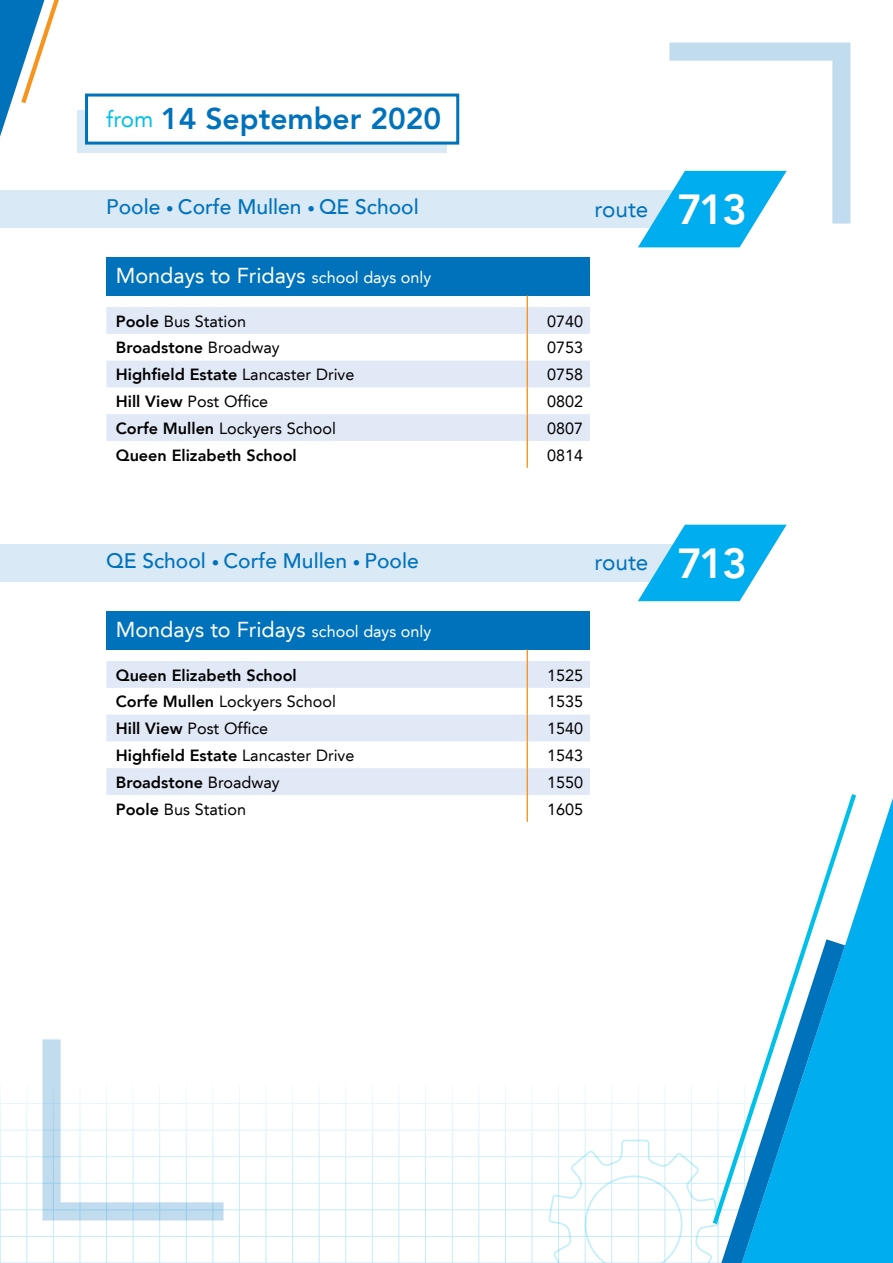
<style>
.page{position:relative;width:893px;height:1263px;background:#fff}
.page>*{position:absolute;margin:0;border:0;box-sizing:border-box;transform-origin:0 0}
.t1{font:800 30px "Avenir LT";color:#0072bc}
.t2{font:22.5px "Avenir LT";color:#0072bc}
.t3{font:21.6px "Avenir LT";color:#fff}
.t4{font:500 21px "Avenir LT";color:#0072bc}
.t5{font:16.2px "Avenir LT";color:#000}
.t6{font:800 16.2px "Avenir LT";color:#000}
.s1{font-weight:400;font-size:22.5px;color:#00c0e8}
.s2{font-size:15px}
.s3{font-weight:800;font-size:42px;color:#fff}
.s4{font-size:16.2px}
.s5{font-weight:800}
.s6{font-weight:400}
</style>
<div class="page">
<hr style="left:0;top:1103px;width:891px;height:1px;background:#00aeef">
<hr style="left:0;top:1130px;width:891px;height:1px;background:#00aeef">
<hr style="left:0;top:1156px;width:891px;height:1px;background:#00aeef">
<hr style="left:0;top:1183px;width:891px;height:1px;background:#00aeef">
<hr style="left:0;top:1209px;width:891px;height:1px;background:#00aeef">
<hr style="left:0;top:1236px;width:891px;height:1px;background:#00aeef">
<hr style="left:0;top:1262px;width:891px;height:1px;background:#00aeef">
<hr style="left:425px;top:1084px;width:1px;height:179px;background:#00aeef">
<hr style="left:399px;top:1084px;width:1px;height:179px;background:#00aeef">
<hr style="left:372px;top:1084px;width:1px;height:179px;background:#00aeef">
<hr style="left:345px;top:1084px;width:1px;height:179px;background:#00aeef">
<hr style="left:319px;top:1084px;width:1px;height:179px;background:#00aeef">
<hr style="left:292px;top:1084px;width:1px;height:179px;background:#00aeef">
<hr style="left:266px;top:1084px;width:1px;height:179px;background:#00aeef">
<hr style="left:239px;top:1084px;width:1px;height:179px;background:#00aeef">
<hr style="left:213px;top:1084px;width:1px;height:179px;background:#00aeef">
<hr style="left:186px;top:1084px;width:1px;height:179px;background:#00aeef">
<hr style="left:159px;top:1084px;width:1px;height:179px;background:#00aeef">
<hr style="left:133px;top:1084px;width:1px;height:179px;background:#00aeef">
<hr style="left:106px;top:1084px;width:1px;height:179px;background:#00aeef">
<hr style="left:80px;top:1084px;width:1px;height:179px;background:#00aeef">
<hr style="left:53px;top:1084px;width:1px;height:179px;background:#00aeef">
<hr style="left:27px;top:1084px;width:1px;height:179px;background:#00aeef">
<hr style="left:0;top:1084px;width:1px;height:179px;background:#00aeef">
<hr style="left:532px;top:1084px;width:1px;height:179px;background:#00aeef">
<hr style="left:505px;top:1084px;width:1px;height:179px;background:#00aeef">
<hr style="left:479px;top:1084px;width:1px;height:179px;background:#00aeef">
<hr style="left:452px;top:1084px;width:1px;height:179px;background:#00aeef">
<div style="left:0;top:190px;width:740px;height:38px;background:#d9e9f5"></div>
<svg style="left:845px;top:798px;width:48px;height:465px;background:#1eb7f0"></svg>
<svg style="left:805px;top:794px;width:51px;height:430px"></svg>
<div style="left:106px;top:257px;width:484px;height:39px;background:#0072bc"></div>
<svg style="left:106px;top:307px;width:484px;height:134px;fill:#e1e8f6"></svg>
<svg style="left:527px;top:296px;width:1px;height:172px"></svg>
<svg style="left:0;top:0;width:59px;height:137px"></svg>
<svg style="left:43px;top:1039px;width:181px;height:181px"></svg>
<svg style="left:548px;top:939px;width:297px;height:324px"></svg>
<div style="left:77px;top:111px;width:369px;height:42px;background:#d9e9f5"></div>
<div style="left:85px;top:94px;width:374px;height:51px;background:#fff;border:3px solid #0072bc"></div>
<svg style="left:638px;top:43px;width:212px;height:204px"></svg>
<div style="left:0;top:544px;width:740px;height:37px;background:#d9e9f5"></div>
<svg style="left:638px;top:525px;width:149px;height:76px"></svg>
<div style="left:106px;top:611px;width:484px;height:38px;background:#0072bc"></div>
<svg style="left:106px;top:661px;width:484px;height:134px;fill:#e1e8f6"></svg>
<svg style="left:527px;top:649px;width:1px;height:173px"></svg>
<h1 class="t1" style="left:106px;top:101px;width:337px"><span class="s1">from</span> 14 September 2020</h1>
<p class="t4" style="left:106px;top:195px;width:314px">Poole <span class="s2">•</span> Corfe Mullen <span class="s2">•</span> QE School</p>
<h2 class="t2" style="left:595px;top:196px;width:154px">route <span class="s3">713</span></h2>
<h3 class="t3" style="left:116px;top:263px;width:317px">Mondays to Fridays <span class="s4">school days only</span></h3>
<p class="t5" style="left:116px;top:311px;width:132px"><span class="s5">Poole</span> Bus Station</p>
<p class="t5" style="left:547px;top:311px;width:38px">0740</p>
<p class="t6" style="left:116px;top:338px;width:165px">Broadstone <span class="s6">Broadway</span></p>
<p class="t5" style="left:547px;top:338px;width:38px">0753</p>
<p class="t6" style="left:116px;top:365px;width:240px">Highfield Estate <span class="s6">Lancaster Drive</span></p>
<p class="t5" style="left:547px;top:365px;width:38px">0758</p>
<p class="t5" style="left:116px;top:392px;width:154px"><span class="s5">Hill View</span> Post Office</p>
<p class="t5" style="left:547px;top:392px;width:38px">0802</p>
<p class="t5" style="left:116px;top:419px;width:221px"><span class="s5">Corfe Mullen</span> Lockyers School</p>
<p class="t5" style="left:547px;top:419px;width:38px">0807</p>
<p class="t6" style="left:116px;top:445px;width:182px">Queen Elizabeth School</p>
<p class="t5" style="left:547px;top:445px;width:38px">0814</p>
<p class="t4" style="left:106px;top:549px;width:314px">QE School <span class="s2">•</span> Corfe Mullen <span class="s2">•</span> Poole</p>
<h2 class="t2" style="left:595px;top:549px;width:154px">route <span class="s3">713</span></h2>
<h3 class="t3" style="left:116px;top:617px;width:317px">Mondays to Fridays <span class="s4">school days only</span></h3>
<p class="t6" style="left:116px;top:665px;width:182px">Queen Elizabeth School</p>
<p class="t5" style="left:547px;top:665px;width:38px">1525</p>
<p class="t5" style="left:116px;top:692px;width:221px"><span class="s5">Corfe Mullen</span> Lockyers School</p>
<p class="t5" style="left:547px;top:692px;width:38px">1535</p>
<p class="t5" style="left:116px;top:719px;width:154px"><span class="s5">Hill View</span> Post Office</p>
<p class="t5" style="left:547px;top:719px;width:38px">1540</p>
<p class="t6" style="left:116px;top:746px;width:240px">Highfield Estate <span class="s6">Lancaster Drive</span></p>
<p class="t5" style="left:547px;top:746px;width:38px">1543</p>
<p class="t6" style="left:116px;top:772px;width:165px">Broadstone <span class="s6">Broadway</span></p>
<p class="t5" style="left:547px;top:773px;width:38px">1550</p>
<p class="t5" style="left:116px;top:799px;width:132px"><span class="s5">Poole</span> Bus Station</p>
<p class="t5" style="left:547px;top:799px;width:38px">1605</p>
</div>
